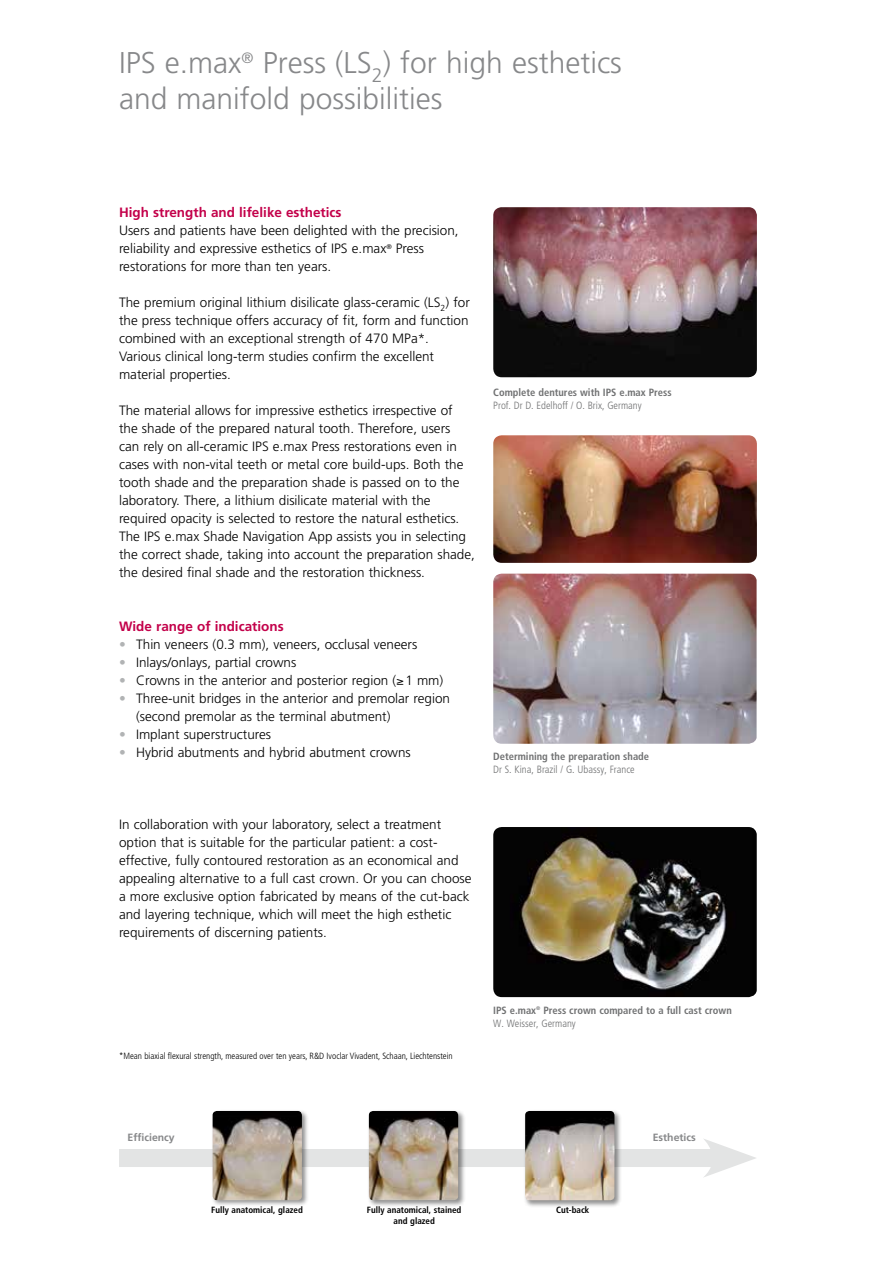
<style>
.page{position:relative;width:893px;height:1263px;background:#fff}
.page>*{position:absolute;margin:0;border:0;box-sizing:border-box;transform-origin:0 0}
.t1{font:300 30px/36px "Frutiger";color:#87888a}
.t2{font:300 13.5px/18px "Frutiger";color:#000}
.t3{font:700 13.5px "Frutiger";color:#c3004a}
.t4{font:700 condensed 10.5px/13.5px "Frutiger";color:#707172}
.t5{font:300 condensed 10.5px "Frutiger";color:#707172}
.t6{font:700 10.5px "Frutiger";color:#87888a}
.t7{font:300 condensed 9px "Frutiger";color:#000}
.t8{font:700 condensed 9px/10.8px "Frutiger";color:#000;text-align:center}
.s1{color:#b1b3b4}
.s2{font-weight:300}
</style>
<div class="page">
<div style="left:119px;top:1149px;width:606px;height:18px;background:#e3e4e4"></div>
<svg style="left:704px;top:1139px;width:52px;height:38px"></svg>
<img style="left:493px;top:827px;width:264px;height:170px">
<img style="left:493px;top:207px;width:264px;height:170px">
<img style="left:493px;top:435px;width:264px;height:128px">
<img style="left:493px;top:574px;width:264px;height:170px">
<div style="left:211px;top:1109px;width:99px;height:98px;background:#000;opacity:.45"></div>
<img style="left:213px;top:1111px;width:89px;height:89px">
<div style="left:367px;top:1109px;width:99px;height:98px;background:#000;opacity:.45"></div>
<img style="left:369px;top:1111px;width:89px;height:89px">
<div style="left:523px;top:1109px;width:99px;height:99px;background:#000;opacity:.45"></div>
<img style="left:525px;top:1111px;width:89px;height:89px">
<h1 class="t1" style="left:119px;top:45px;width:504px">IPS e.max<sup>®</sup> Press (LS<sub>2</sub>) for high esthetics and manifold possibilities</h1>
<p class="t3" style="left:119px;top:205px;width:224px">High strength and lifelike esthetics</p>
<p class="t2" style="left:119px;top:222px;width:341px">Users and patients have been delighted with the precision, reliability and expressive esthetics of IPS e.max<sup>®</sup> Press restorations for more than ten years.</p>
<p class="t2" style="left:119px;top:294px;width:352px">The premium original lithium disilicate glass-ceramic (LS<sub>2</sub>) for the press technique offers accuracy of fit, form and function combined with an exceptional strength of 470 MPa*.<br>Various clinical long-term studies confirm the excellent material properties.</p>
<p class="t2" style="left:119px;top:402px;width:357px">The material allows for impressive esthetics irrespective of<br>the shade of the prepared natural tooth. Therefore, users<br>can rely on all-ceramic IPS e.max Press restorations even in cases with non-vital teeth or metal core build-ups. Both the tooth shade and the preparation shade is passed on to the laboratory. There, a lithium disilicate material with the required opacity is selected to restore the natural esthetics.<br>The IPS e.max Shade Navigation App assists you in selecting the correct shade, taking into account the preparation shade, the desired final shade and the restoration thickness.</p>
<p class="t3" style="left:119px;top:619px;width:166px">Wide range of indications</p>
<p class="t2" style="left:119px;top:636px;width:300px"><span class="s1">•</span> Thin veneers (0.3 mm), veneers, occlusal veneers</p>
<p class="t2" style="left:119px;top:654px;width:179px"><span class="s1">•</span> Inlays/onlays, partial crowns</p>
<p class="t2" style="left:119px;top:672px;width:326px"><span class="s1">•</span> Crowns in the anterior and posterior region (≥1 mm)</p>
<p class="t2" style="left:136px;top:690px;width:315px;text-indent:-17px"><span class="s1">•</span> Three-unit bridges in the anterior and premolar region (second premolar as the terminal abutment)</p>
<p class="t2" style="left:119px;top:726px;width:154px"><span class="s1">•</span> Implant superstructures</p>
<p class="t2" style="left:119px;top:744px;width:293px"><span class="s1">•</span> Hybrid abutments and hybrid abutment crowns</p>
<p class="t2" style="left:119px;top:816px;width:354px">In collaboration with your laboratory, select a treatment option that is suitable for the particular patient: a cost&shy;effective, fully contoured restoration as an economical and appealing alternative to a full cast crown. Or you can choose a more exclusive option fabricated by means of the cut-back and layering technique, which will meet the high esthetic requirements of discerning patients.</p>
<p class="t4" style="left:493px;top:385px;width:180px">Complete dentures with IPS e.max Press</p>
<p class="t5" style="left:493px;top:399px;width:150px">Prof. Dr D. Edelhoff / O. Brix, Germany</p>
<p class="t4" style="left:493px;top:749px;width:157px">Determining the preparation shade</p>
<p class="t5" style="left:493px;top:764px;width:143px">Dr S. Kina, Brazil / G. Ubassy, France</p>
<p class="t7" style="left:119px;top:1051px;width:335px">*Mean biaxial flexural strength, measured over ten years, R&amp;D Ivoclar Vivadent, Schaan, Liechtenstein</p>
<p class="t4" style="left:493px;top:1003px;width:240px">IPS e.max<sup>®</sup> Press crown compared to a full cast crown<br><span class="s2">W. Weisser, Germany</span></p>
<p class="t6" style="left:128px;top:1131px;width:49px">Efficiency</p>
<p class="t6" style="left:653px;top:1131px;width:45px">Esthetics</p>
<p class="t8" style="left:211px;top:1205px;width:93px">Fully anatomical, glazed</p>
<p class="t8" style="left:367px;top:1205px;width:96px">Fully anatomical, stained and glazed</p>
<p class="t8" style="left:556px;top:1205px;width:35px">Cut-back</p>
</div>
